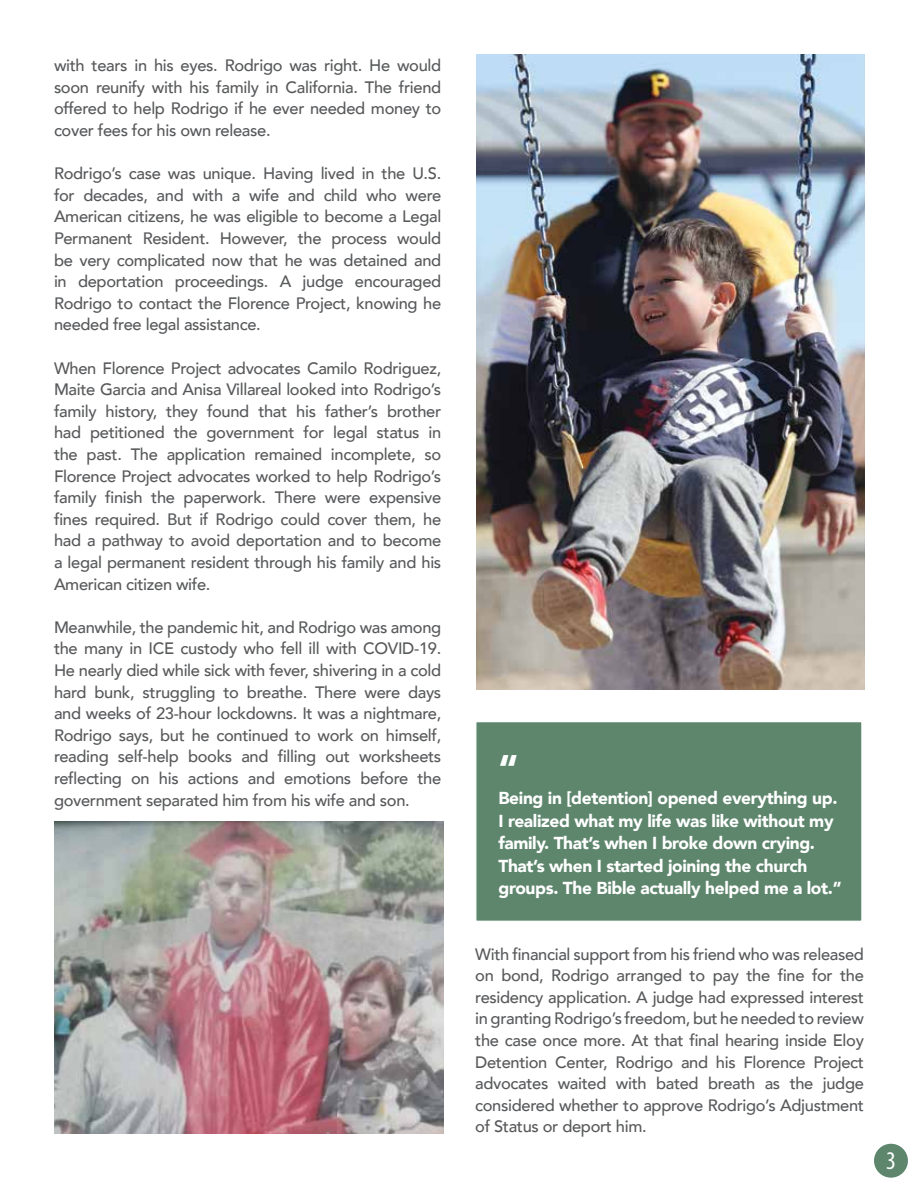
<style>
.page{position:relative;width:918px;height:1188px;background:#fff}
.page>*{position:absolute;margin:0;border:0;box-sizing:border-box;transform-origin:0 0}
.t1{font:900 38.4px "Avenir";color:#fff}
.t2{font:condensed 25.5px "Myriad Pro";color:#fff}
.t3{font:900 17.25px/22.4px "Avenir";letter-spacing:-.02em;color:#fff}
.t4{font:500 16.5px/21.6px "Avenir";letter-spacing:-.02em;color:#58595b;text-align:justify}
</style>
<div class="page">
<div style="left:874px;top:1144px;width:34px;height:34px;background:#5e866d;border-radius:50%"></div>
<img style="left:477px;top:55px;width:387px;height:634px">
<img style="left:54px;top:822px;width:389px;height:312px">
<div style="left:475px;top:721px;width:388px;height:201px;background:#5e866d;border:1px solid #fff"></div>
<p class="t4" style="left:54px;top:54px;width:389px">with tears in his eyes. Rodrigo was right. He would soon reunify with his family in California. The friend offered to help Rodrigo if he ever needed money to cover fees for his own release.</p>
<p class="t4" style="left:54px;top:162px;width:389px">Rodrigo’s case was unique. Having lived in the U.S. for decades, and with a wife and child who were American citizens, he was eligible to become a Legal Permanent Resident. However, the process would be very complicated now that he was detained and in deportation proceedings. A judge encouraged Rodrigo to contact the Florence Project, knowing he needed free legal assistance.</p>
<p class="t4" style="left:54px;top:356px;width:389px">When Florence Project advocates Camilo Rodriguez, Maite Garcia and Anisa Villareal looked into Rodrigo’s family history, they found that his father’s brother had petitioned the government for legal status in the past. The application remained incomplete, so Florence Project advocates worked to help Rodrigo’s family finish the paperwork. There were expensive fines required. But if Rodrigo could cover them, he had a pathway to avoid deportation and to become a legal permanent resident through his family and his American citizen wife.</p>
<p class="t4" style="left:54px;top:615px;width:389px">Meanwhile, the pandemic hit, and Rodrigo was among the many in ICE custody who fell ill with COVID-19.<br>He nearly died while sick with fever, shivering in a cold hard bunk, struggling to breathe. There were days and weeks of 23-hour lockdowns. It was a nightmare, Rodrigo says, but he continued to work on himself, reading self-help books and filling out worksheets reflecting on his actions and emotions before the government separated him from his wife and son.</p>
<h1 class="t1" style="left:498px;top:736px;width:21px">“</h1>
<p class="t3" style="left:498px;top:787px;width:345px">Being in [detention] opened everything up.<br>I realized what my life was like without my family. That’s when I broke down crying.<br>That’s when I started joining the church groups. The Bible actually helped me a lot.”</p>
<p class="t4" style="left:475px;top:942px;width:390px">With financial support from his friend who was released on bond, Rodrigo arranged to pay the fine for the residency application. A judge had expressed interest in granting Rodrigo’s freedom, but he needed to review the case once more. At that final hearing inside Eloy Detention Center, Rodrigo and his Florence Project advocates waited with bated breath as the judge considered whether to approve Rodrigo’s Adjustment of Status or deport him.</p>
<h2 class="t2" style="left:886px;top:1145px;width:11px">3</h2>
</div>
